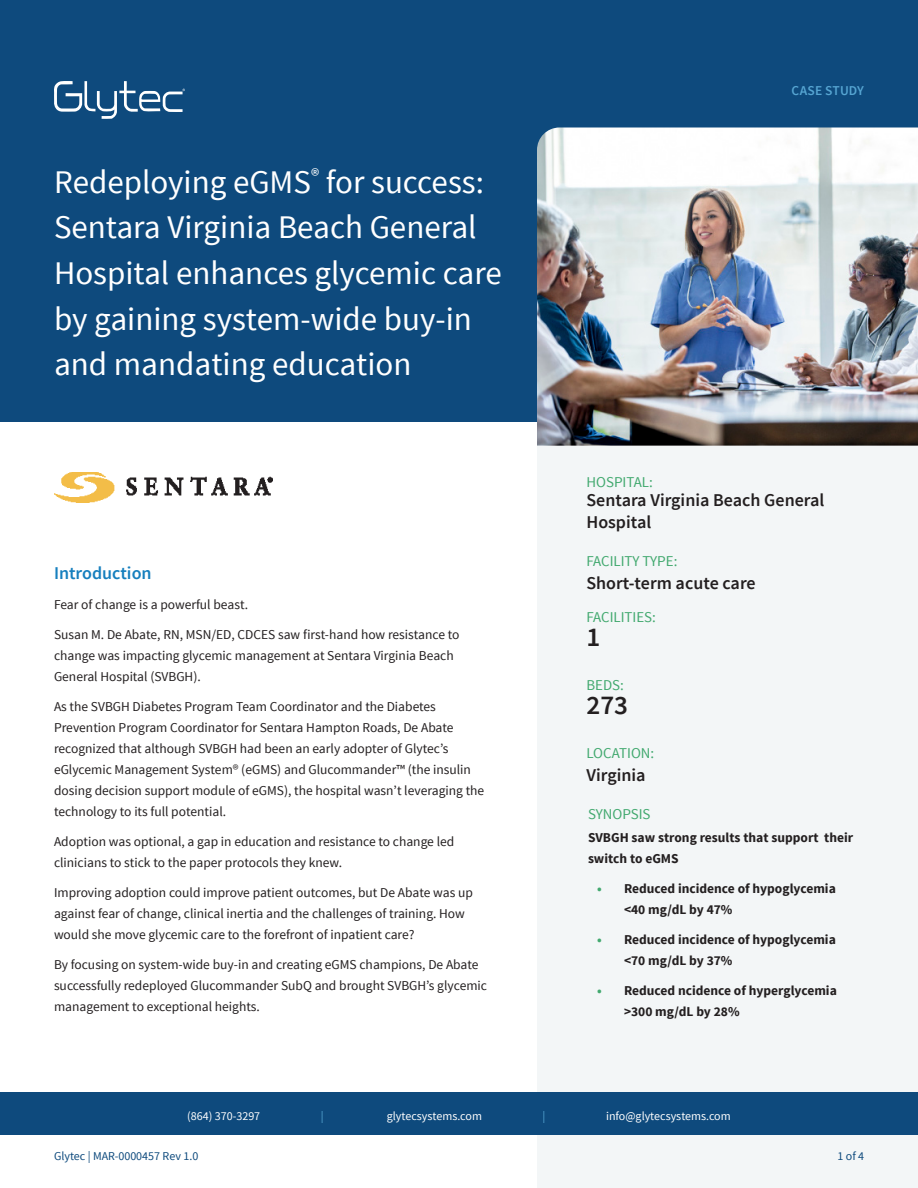
<style>
.page{position:relative;width:918px;height:1188px;background:#fff}
.page>*{position:absolute;margin:0;border:0;box-sizing:border-box;transform-origin:0 0}
.t1{font:33px/45.6px "Source Sans Pro";color:#fff}
.Right_Rail_Number{font:600 27px "Source Sans Pro";color:#231f20}
.Right_Rail_Word_Call{font:600 18px/21.6px "Source Sans Pro";color:#231f20}
.t2{font:600 18px "Source Sans Pro";color:#167fbe}
.Right_Rail_Label{font:15px "Source Sans Pro";color:#42a96f}
.Body{font:13.5px/21px "Source Sans Pro";color:#231f20}
.Body-2{font:700 13.5px/21px "Source Sans Pro";color:#231f20}
.label{font:600 13.5px "Source Sans Pro";letter-spacing:.01em;color:#56a5d2}
.contact_footer{font:12px "Source Sans Pro";color:#fff}
.Footer_text{font:12px "Source Sans Pro";color:#0e4a7d}
.page_number{font:12px "Source Sans Pro";color:#0e4a7d}
.contact_footer-2{font:12px "Source Sans Pro";color:#56a5d2}
.s1{color:#42a96f}
</style>
<div class="page">
<div style="left:0;top:0;width:918px;height:422px;background:#0e4a7d"></div>
<svg style="left:54px;top:81px;width:131px;height:38px"></svg>
<div style="left:537px;top:446px;width:381px;height:742px;background:#f3f6f7"></div>
<img style="left:54px;top:472px;width:218px;height:30px">
<img style="left:537px;top:128px;width:381px;height:318px">
<div style="left:0;top:1092px;width:918px;height:43px;background:#0e4a7d"></div>
<h1 class="t1" style="left:54px;top:160px;width:449px">Redeploying eGMS<sup>®</sup> for success:<br>Sentara Virginia Beach General<br>Hospital enhances glycemic care by gaining system-wide buy-in and mandating education</h1>
<h2 class="t2" style="left:54px;top:562px;width:99px">Introduction</h2>
<p class="Body" style="left:54px;top:595px;width:196px">Fear of change is a powerful beast.</p>
<p class="Body" style="left:54px;top:625px;width:407px">Susan M. De Abate, RN, MSN/ED, CDCES saw first-hand how resistance to change was impacting glycemic management at Sentara Virginia Beach<br>General Hospital (SVBGH).</p>
<p class="Body" style="left:54px;top:697px;width:432px">As the SVBGH Diabetes Program Team Coordinator and the Diabetes Prevention Program Coordinator for Sentara Hampton Roads, De Abate recognized that although SVBGH had been an early adopter of Glytec’s eGlycemic Management System® (eGMS) and Glucommander™ (the insulin dosing decision support module of eGMS), the hospital wasn’t leveraging the technology to its full potential.</p>
<p class="Body" style="left:54px;top:832px;width:402px">Adoption was optional, a gap in education and resistance to change led clinicians to stick to the paper protocols they knew.</p>
<p class="Body" style="left:54px;top:883px;width:420px">Improving adoption could improve patient outcomes, but De Abate was up against fear of change, clinical inertia and the challenges of training. How would she move glycemic care to the forefront of inpatient care?</p>
<p class="Body" style="left:54px;top:955px;width:435px">By focusing on system-wide buy-in and creating eGMS champions, De Abate successfully redeployed Glucommander SubQ and brought SVBGH’s glycemic management to exceptional heights.</p>
<p class="label" style="left:791px;top:82px;width:74px">CASE STUDY</p>
<p class="Right_Rail_Label" style="left:586px;top:473px;width:68px">HOSPITAL:</p>
<p class="Right_Rail_Word_Call" style="left:586px;top:490px;width:239px">Sentara Virginia Beach General<br>Hospital</p>
<p class="Right_Rail_Label" style="left:586px;top:552px;width:92px">FACILITY TYPE:</p>
<p class="Right_Rail_Word_Call" style="left:586px;top:573px;width:171px">Short-term acute care</p>
<p class="Right_Rail_Label" style="left:586px;top:608px;width:71px">FACILITIES:</p>
<p class="Right_Rail_Number" style="left:586px;top:620px;width:15px">1</p>
<p class="Right_Rail_Label" style="left:586px;top:676px;width:39px">BEDS:</p>
<p class="Right_Rail_Number" style="left:586px;top:688px;width:43px">273</p>
<p class="Right_Rail_Label" style="left:586px;top:744px;width:69px">LOCATION:</p>
<p class="Right_Rail_Word_Call" style="left:586px;top:765px;width:61px">Virginia</p>
<p class="Right_Rail_Label" style="left:588px;top:805px;width:64px">SYNOPSIS</p>
<p class="Body-2" style="left:588px;top:827px;width:267px">SVBGH saw strong results that support their switch to eGMS</p>
<p class="Body-2" style="left:624px;top:878px;width:213px;text-indent:-27px"><span class="s1">•</span> Reduced incidence of hypoglycemia &lt;40 mg/dL by 47%</p>
<p class="Body-2" style="left:624px;top:929px;width:213px;text-indent:-27px"><span class="s1">•</span> Reduced incidence of hypoglycemia &lt;70 mg/dL by 37%</p>
<p class="Body-2" style="left:624px;top:980px;width:214px;text-indent:-27px"><span class="s1">•</span> Reduced ncidence of hyperglycemia &gt;300 mg/dL by 28%</p>
<p class="contact_footer" style="left:187px;top:1108px;width:75px">(864) 370-3297</p>
<p class="contact_footer-2" style="left:321px;top:1108px;width:4px">|</p>
<p class="contact_footer" style="left:387px;top:1108px;width:97px">glytecsystems.com</p>
<p class="contact_footer-2" style="left:543px;top:1108px;width:4px">|</p>
<p class="contact_footer" style="left:606px;top:1108px;width:126px">info@glytecsystems.com</p>
<p class="Footer_text" style="left:54px;top:1149px;width:146px">Glytec | MAR-0000457 Rev 1.0</p>
<p class="page_number" style="left:837px;top:1149px;width:28px">1 of 4</p>
</div>
